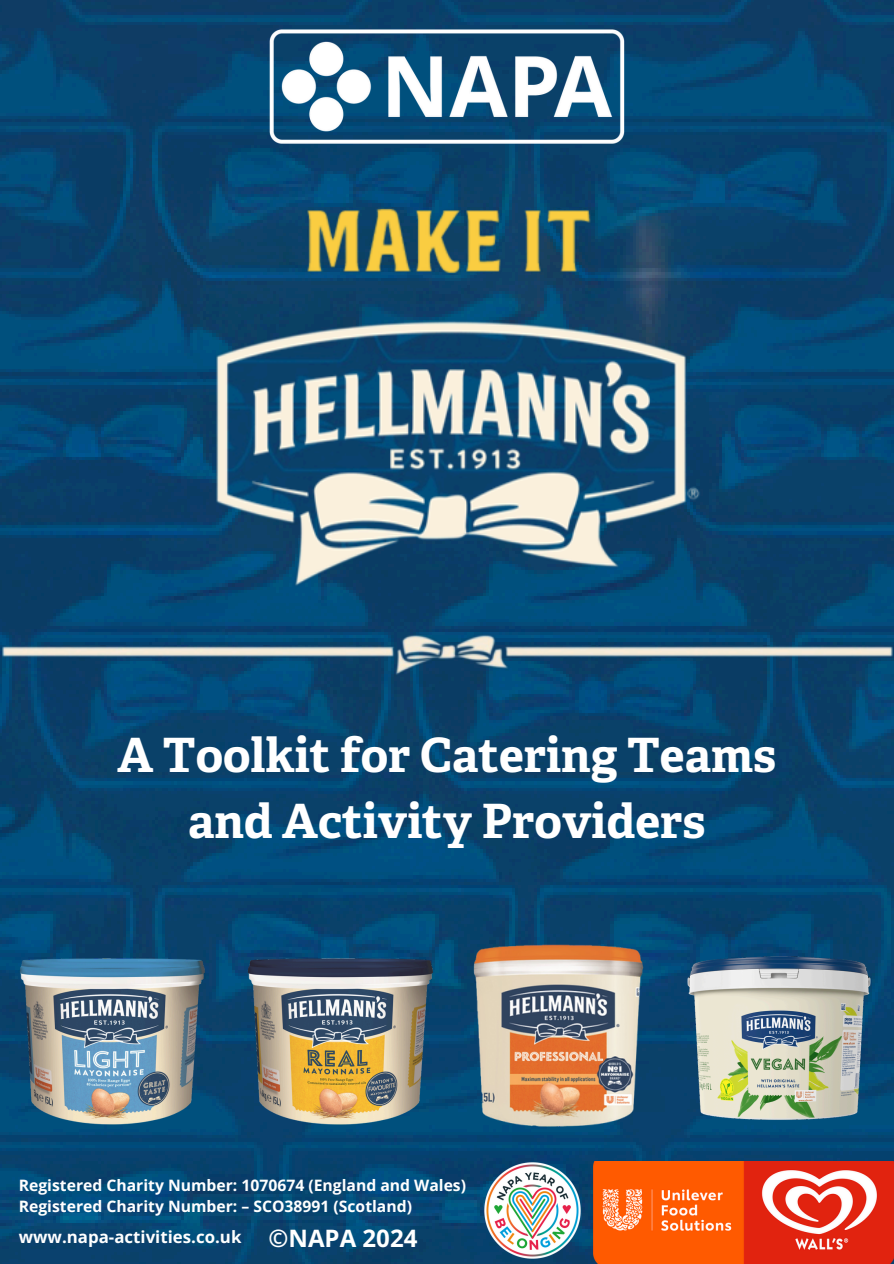
<style>
.page{position:relative;width:894px;height:1264px;background:#fff}
.page>*{position:absolute;margin:0;border:0;box-sizing:border-box;transform-origin:0 0}
.t1{font:700 47.25px/65.2px "Adelle";color:#fff;text-align:center}
.t2{font:700 24px "Open Sans";color:#fff}
.t3{font:700 16.8px "Open Sans";color:#fff}
.t4{font:700 15.75px "Open Sans";color:#fff}
</style>
<div class="page">
<img style="left:0;top:0;width:893px;height:1263px">
<img style="left:0;top:207px;width:893px;height:469px">
<img style="left:593px;top:1161px;width:300px;height:101px">
<img style="left:484px;top:1162px;width:96px;height:96px">
<img style="left:268px;top:30px;width:357px;height:119px">
<img style="left:15px;top:944px;width:194px;height:194px">
<img style="left:244px;top:944px;width:193px;height:194px">
<img style="left:472px;top:944px;width:172px;height:185px">
<img style="left:679px;top:939px;width:199px;height:199px">
<p class="t1" style="left:117px;top:727px;width:660px">A Toolkit for Catering Teams and Activity Providers</p>
<h1 class="t4" style="left:19px;top:1173px;width:448px">Registered Charity Number: 1070674 (England and Wales)</h1>
<p class="t4" style="left:19px;top:1195px;width:394px">Registered Charity Number: – SCO38991 (Scotland)</p>
<p class="t3" style="left:19px;top:1225px;width:224px">www.napa-activities.co.uk</p>
<p class="t2" style="left:268px;top:1221px;width:150px">©NAPA 2024</p>
</div>
